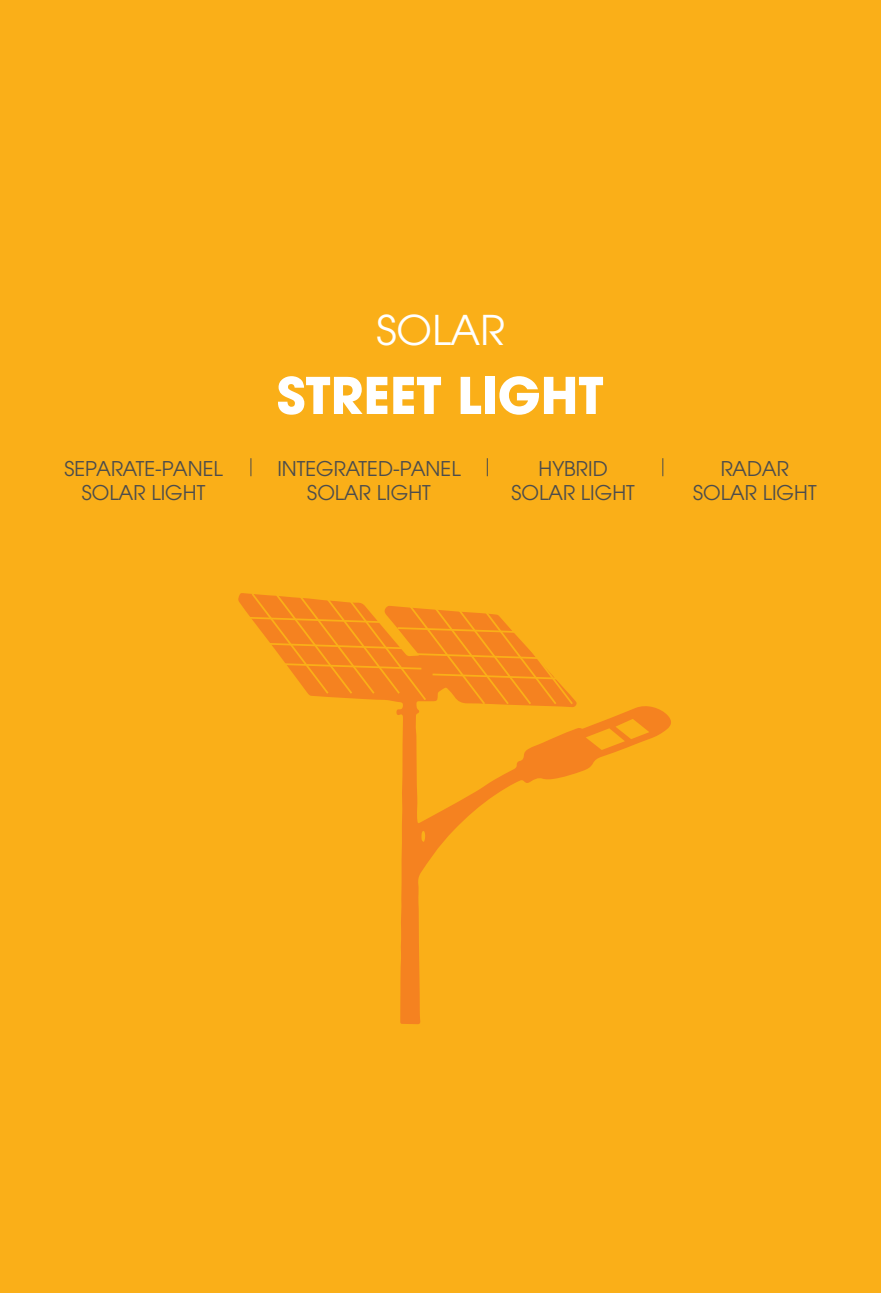
<style>
.page{position:relative;width:881px;height:1293px;background:#fff}
.page>*{position:absolute;margin:0;border:0;box-sizing:border-box;transform-origin:0 0}
.t1{font:700 50.1px "UTM Avo";color:#fff}
.t2{font:40.8px "UTM Avo";color:#fff}
.t3{font:20.25px/24.3px "UTM Avo";color:#4b4c4d;text-align:center}
</style>
<div class="page">
<div style="left:0;top:0;width:880px;height:1293px;background:#faaf18"></div>
<svg style="left:250px;top:458px;width:1px;height:18px"></svg>
<svg style="left:486px;top:458px;width:1px;height:18px"></svg>
<svg style="left:662px;top:458px;width:1px;height:18px"></svg>
<svg style="left:238px;top:597px;width:433px;height:427px"></svg>
<svg style="left:239px;top:593px;width:340px;height:113px"></svg>
<svg style="left:585px;top:719px;width:64px;height:31px"></svg>
<p class="t2" style="left:376px;top:298px;width:130px">SOLAR</p>
<p class="t1" style="left:276px;top:354px;width:328px">STREET LIGHT</p>
<p class="t3" style="left:64px;top:455px;width:160px">SEPARATE-PANEL<br>SOLAR LIGHT</p>
<p class="t3" style="left:277px;top:455px;width:185px">INTEGRATED-PANEL<br>SOLAR LIGHT</p>
<p class="t3" style="left:511px;top:455px;width:125px">HYBRID<br>SOLAR LIGHT</p>
<p class="t3" style="left:693px;top:455px;width:125px">RADAR<br>SOLAR LIGHT</p>
</div>
